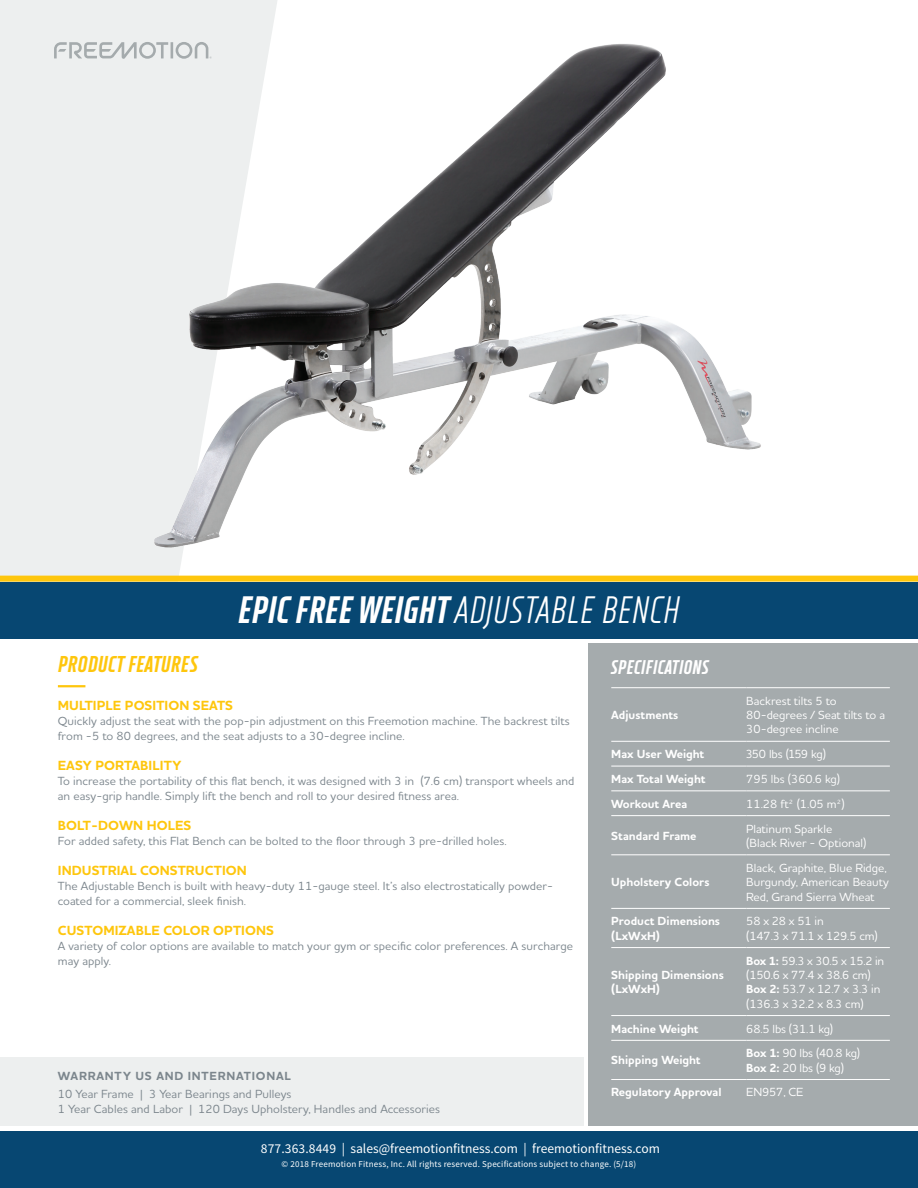
<style>
.page{position:relative;width:918px;height:1188px;background:#fff}
.page>*{position:absolute;margin:0;border:0;box-sizing:border-box;transform-origin:0 0}
.t1{font:italic condensed 37.5px "XXII Neue Norm";letter-spacing:.015em;color:#fff}
.t2{font:italic 900 condensed 22.5px "XXII Neue Norm";letter-spacing:.025em;color:#fec60d}
.t3{font:italic 900 condensed 19.5px "XXII Neue Norm";letter-spacing:.025em;color:#fff}
.t4{font:700 13.5px "Houschka Alt Pro";letter-spacing:.005em;color:#fec60d}
.t5{font:13.5px "Source Sans Pro";color:#fff}
.t6{font:500 12px/15px "Houschka Alt Pro";letter-spacing:.005em;color:#7c868d}
.t7{font:500 12px/14.4px "Houschka Alt Pro";color:#fff}
.t8{font:700 12px "Houschka Alt Pro";color:#fff}
.t9{font:700 12px "Houschka Alt Pro";letter-spacing:.065em;color:#7c868d}
.t10{font:9px "Source Sans Pro";letter-spacing:.02em;color:#fff}
.s1{font-weight:900}
.s2{font-weight:700}
</style>
<div class="page">
<div style="left:0;top:0;width:126px;height:576px;background:#edefef"></div>
<div style="left:0;top:582px;width:918px;height:56px;background:#074772"></div>
<div style="left:0;top:1131px;width:918px;height:57px;background:#074772"></div>
<hr style="left:58px;top:685px;width:27px;height:2px;background:#fec60d">
<div style="left:0;top:1057px;width:583px;height:69px;background:#edefef"></div>
<img style="left:126px;top:0;width:649px;height:639px">
<svg style="left:54px;top:42px;width:158px;height:17px;background:#d1d5d5"></svg>
<div style="left:588px;top:643px;width:330px;height:483px;background:#a5abad"></div>
<hr style="left:611px;top:947px;width:135px;height:1px;background:#fff">
<hr style="left:746px;top:947px;width:144px;height:1px;background:#fff">
<hr style="left:611px;top:1015px;width:135px;height:1px;background:#fff">
<hr style="left:746px;top:1015px;width:144px;height:1px;background:#fff">
<hr style="left:611px;top:1040px;width:135px;height:1px;background:#fff">
<hr style="left:746px;top:1040px;width:144px;height:1px;background:#fff">
<hr style="left:611px;top:687px;width:135px;height:1px;background:#fff">
<hr style="left:746px;top:687px;width:144px;height:1px;background:#fff">
<hr style="left:611px;top:741px;width:135px;height:1px;background:#fff">
<hr style="left:746px;top:741px;width:144px;height:1px;background:#fff">
<hr style="left:611px;top:766px;width:135px;height:1px;background:#fff">
<hr style="left:746px;top:766px;width:144px;height:1px;background:#fff">
<hr style="left:611px;top:790px;width:135px;height:1px;background:#fff">
<hr style="left:746px;top:790px;width:144px;height:1px;background:#fff">
<hr style="left:611px;top:815px;width:135px;height:1px;background:#fff">
<hr style="left:746px;top:815px;width:144px;height:1px;background:#fff">
<hr style="left:611px;top:854px;width:135px;height:1px;background:#fff">
<hr style="left:746px;top:854px;width:144px;height:1px;background:#fff">
<hr style="left:611px;top:908px;width:135px;height:1px;background:#fff">
<hr style="left:746px;top:908px;width:144px;height:1px;background:#fff">
<hr style="left:611px;top:1079px;width:135px;height:1px;background:#fff">
<hr style="left:746px;top:1079px;width:144px;height:1px;background:#fff">
<div style="left:0;top:576px;width:918px;height:6px;background:#fec60d"></div>
<p class="t1" style="left:238px;top:588px;width:443px"><span class="s1">EPIC FREE WEIGHT</span> ADJUSTABLE BENCH</p>
<p class="t2" style="left:58px;top:650px;width:141px">PRODUCT FEATURES</p>
<p class="t4" style="left:58px;top:697px;width:177px">MULTIPLE POSITION SEATS</p>
<p class="t6" style="left:58px;top:713px;width:513px">Quickly adjust the seat with the pop-pin adjustment on this Freemotion machine. The backrest tilts from -5 to 80 degrees, and the seat adjusts to a 30-degree incline.</p>
<p class="t4" style="left:58px;top:757px;width:125px">EASY PORTABILITY</p>
<p class="t6" style="left:58px;top:773px;width:518px">To increase the portability of this flat bench, it was designed with 3 in (7.6 cm) transport wheels and an easy-grip handle. Simply lift the bench and roll to your desired fitness area.</p>
<p class="t4" style="left:58px;top:817px;width:135px">BOLT-DOWN HOLES</p>
<p class="t6" style="left:58px;top:833px;width:450px">For added safety, this Flat Bench can be bolted to the floor through 3 pre-drilled holes.</p>
<p class="t4" style="left:58px;top:862px;width:191px">INDUSTRIAL CONSTRUCTION</p>
<p class="t6" style="left:58px;top:878px;width:497px">The Adjustable Bench is built with heavy-duty 11-gauge steel. It’s also electrostatically powder&shy;coated for a commercial, sleek finish.</p>
<p class="t4" style="left:58px;top:922px;width:218px">CUSTOMIZABLE COLOR OPTIONS</p>
<p class="t6" style="left:58px;top:938px;width:517px">A variety of color options are available to match your gym or specific color preferences. A surcharge may apply.</p>
<p class="t9" style="left:58px;top:1068px;width:235px">WARRANTY US AND INTERNATIONAL</p>
<p class="t6" style="left:58px;top:1086px;width:384px">10 Year Frame | 3 Year Bearings and Pulleys<br>1 Year Cables and Labor | 120 Days Upholstery, Handles and Accessories</p>
<p class="t3" style="left:611px;top:655px;width:99px">SPECIFICATIONS</p>
<p class="t8" style="left:611px;top:707px;width:68px">Adjustments</p>
<p class="t7" style="left:746px;top:693px;width:140px">Backrest tilts 5 to<br>80-degrees / Seat tilts to a<br>30-degree incline</p>
<p class="t8" style="left:611px;top:746px;width:95px">Max User Weight</p>
<p class="t7" style="left:746px;top:747px;width:81px">350 lbs (159 kg)</p>
<p class="t8" style="left:611px;top:771px;width:96px">Max Total Weight</p>
<p class="t7" style="left:746px;top:771px;width:95px">795 lbs (360.6 kg)</p>
<p class="t8" style="left:611px;top:796px;width:78px">Workout Area</p>
<p class="t7" style="left:746px;top:796px;width:100px">11.28 ft² (1.05 m²)</p>
<p class="t8" style="left:611px;top:828px;width:87px">Standard Frame</p>
<p class="t7" style="left:746px;top:821px;width:88px">Platinum Sparkle</p>
<p class="t7" style="left:746px;top:835px;width:122px">(Black River - Optional)</p>
<p class="t8" style="left:611px;top:874px;width:100px">Upholstery Colors</p>
<p class="t8" style="left:611px;top:913px;width:110px">Product Dimensions</p>
<p class="t8" style="left:611px;top:928px;width:50px">(LxWxH)</p>
<p class="t8" style="left:611px;top:967px;width:114px">Shipping Dimensions</p>
<p class="t8" style="left:611px;top:981px;width:50px">(LxWxH)</p>
<p class="t7" style="left:746px;top:860px;width:144px">Black, Graphite, Blue Ridge,<br>Burgundy, American Beauty<br>Red, Grand Sierra Wheat</p>
<p class="t7" style="left:746px;top:914px;width:79px">58 x 28 x 51 in</p>
<p class="t7" style="left:746px;top:928px;width:133px">(147.3 x 71.1 x 129.5 cm)</p>
<p class="t7" style="left:746px;top:953px;width:139px"><span class="s2">Box 1:</span> 59.3 x 30.5 x 15.2 in (150.6 x 77.4 x 38.6 cm)</p>
<p class="t7" style="left:746px;top:982px;width:136px"><span class="s2">Box 2:</span> 53.7 x 12.7 x 3.3 in</p>
<p class="t7" style="left:746px;top:996px;width:119px">(136.3 x 32.2 x 8.3 cm)</p>
<p class="t8" style="left:611px;top:1021px;width:89px">Machine Weight</p>
<p class="t7" style="left:746px;top:1021px;width:88px">68.5 lbs (31.1 kg)</p>
<p class="t8" style="left:611px;top:1053px;width:91px">Shipping Weight</p>
<p class="t7" style="left:746px;top:1046px;width:115px"><span class="s2">Box 1:</span> 90 lbs (40.8 kg)</p>
<p class="t7" style="left:746px;top:1060px;width:99px"><span class="s2">Box 2:</span> 20 lbs (9 kg)</p>
<p class="t8" style="left:611px;top:1085px;width:112px">Regulatory Approval</p>
<p class="t7" style="left:746px;top:1085px;width:59px">EN957, CE</p>
<p class="t5" style="left:261px;top:1140px;width:401px">877.363.8449 | sales@freemotionfitness.com | freemotionfitness.com</p>
<p class="t10" style="left:282px;top:1158px;width:356px">© 2018 Freemotion Fitness, Inc. All rights reserved. Specifications subject to change. (5/18)</p>
</div>
